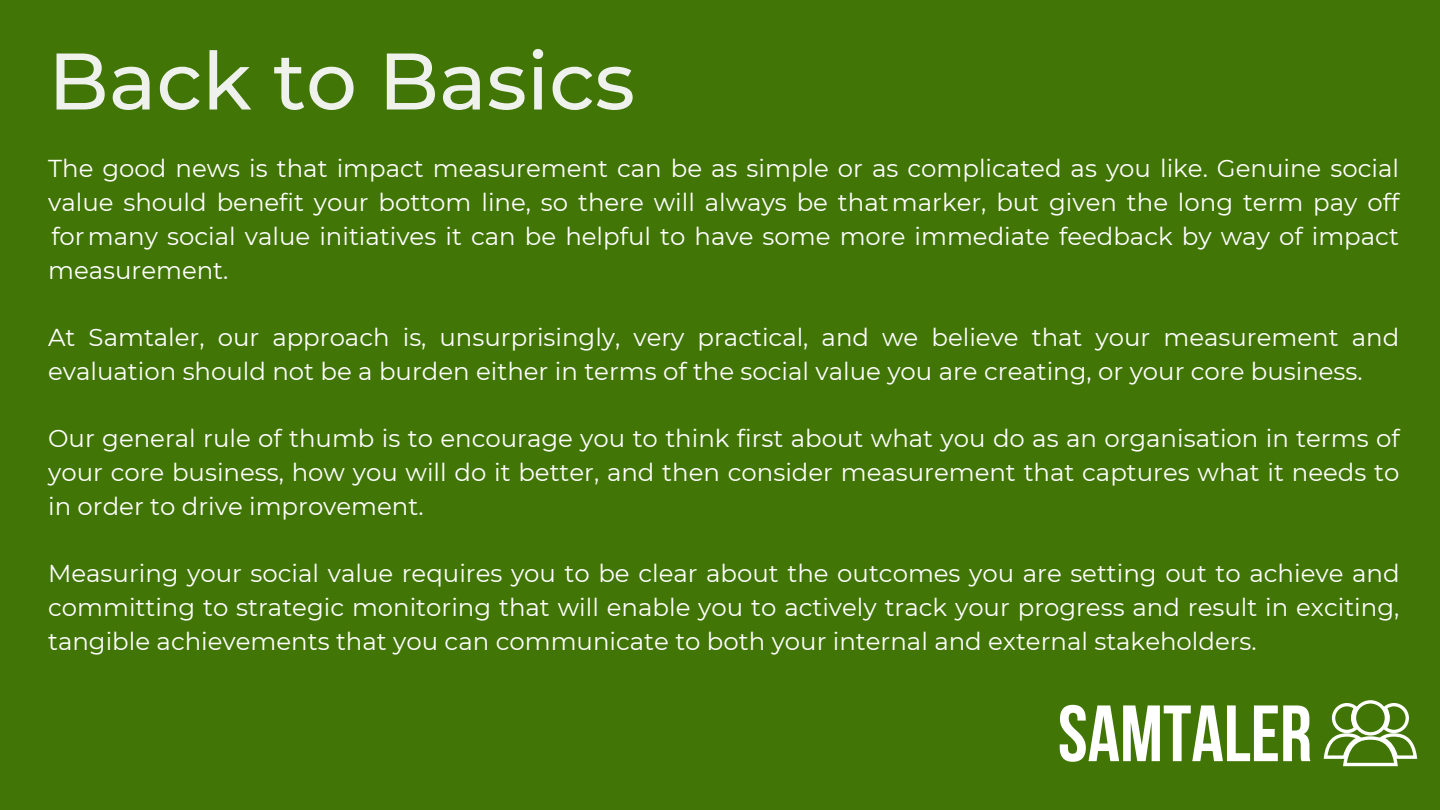
<style>
.page{position:relative;width:1440px;height:810px;background:#417505}
.page>*{position:absolute;margin:0;border:0;box-sizing:border-box;transform-origin:0 0}
.t1{font:500 80px "Montserrat";color:#eff1ed}
.t2{font:700 79.6px "Bebas Neue";color:#fff}
.t3{font:24.4px/33.8px "Montserrat";color:#fff;text-align:justify}
</style>
<div class="page">
<svg style="left:1324px;top:700px;width:93px;height:66px"></svg>
<p class="t1" style="left:48px;top:32px;width:588px">Back to Basics</p>
<p class="t3" style="left:48px;top:152px;width:1353px">The good news is that impact measurement can be as simple or as complicated as you like. Genuine social value should benefit your bottom line, so there will always be thatmarker, but given the long term pay off formany social value initiatives it can be helpful to have some more immediate feedback by way of impact measurement.</p>
<p class="t3" style="left:48px;top:320px;width:1353px">At Samtaler, our approach is, unsurprisingly, very practical, and we believe that your measurement and evaluation should not be a burden either in terms of the social value you are creating, or your core business.</p>
<p class="t3" style="left:48px;top:422px;width:1353px">Our general rule of thumb is to encourage you to think first about what you do as an organisation in terms of your core business, how you will do it better, and then consider measurement that captures what it needs to in order to drive improvement.</p>
<p class="t3" style="left:48px;top:557px;width:1353px">Measuring your social value requires you to be clear about the outcomes you are setting out to achieve and committing to strategic monitoring that will enable you to actively track your progress and result in exciting, tangible achievements that you can communicate to both your internal and external stakeholders.</p>
<p class="t2" style="left:1058px;top:701px;width:256px">SAMTALER</p>
</div>
